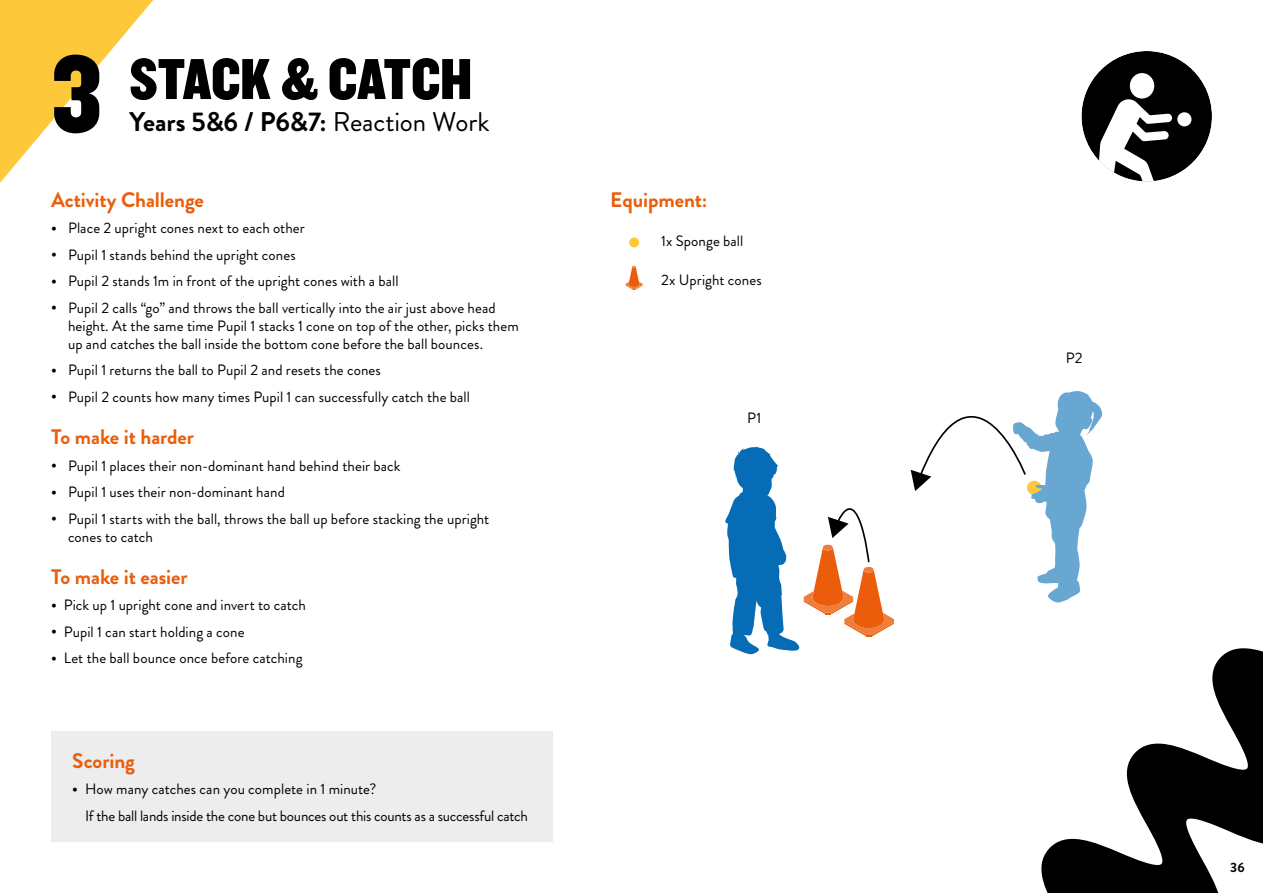
<style>
.page{position:relative;width:1263px;height:893px;background:#fff}
.page>*{position:absolute;margin:0;border:0;box-sizing:border-box;transform-origin:0 0}
.t1{font:112.5px "Knockout 70 Full Welterwt";color:#000}
.t2{font:60px "Knockout 70 Full Welterwt";letter-spacing:-.005em;color:#000}
.t3{font:700 27px "Brandon Grotesque";letter-spacing:-.005em;color:#000}
.t4{font:700 21px "Brandon Grotesque";letter-spacing:-.005em;color:#ea5e0b}
.t5{font:15px/18px "Brandon Grotesque";letter-spacing:.005em;color:#000}
.t6{font:15px/26.5px "Brandon Grotesque";letter-spacing:-.015em;color:#000}
.t7{font:700 13.5px "Brandon Grotesque";color:#000}
.s1{font-weight:400}
.s2{font-weight:700}
</style>
<div class="page">
<svg style="left:0;top:0;width:153px;height:183px"></svg>
<svg style="left:1041px;top:648px;width:222px;height:245px"></svg>
<div style="left:51px;top:732px;width:502px;height:110px;background:#ededed"></div>
<div style="left:1081px;top:51px;width:131px;height:130px;background:#000;border-radius:50%"></div>
<div style="left:1130px;top:73px;width:24px;height:26px;background:#fff;border-radius:50%"></div>
<svg style="left:1081px;top:98px;width:116px;height:83px"></svg>
<svg style="left:911px;top:391px;width:191px;height:212px"></svg>
<svg style="left:725px;top:447px;width:169px;height:208px"></svg>
<svg style="left:629px;top:237px;width:11px;height:11px"></svg>
<svg style="left:626px;top:266px;width:17px;height:24px"></svg>
<h1 class="t1" style="left:51px;top:21px;width:53px">3</h1>
<h2 class="t2" style="left:130px;top:40px;width:344px">STACK &amp; CATCH</h2>
<h3 class="t3" style="left:130px;top:103px;width:361px">Years 5&amp;6 / P6&amp;7: <span class="s1">Reaction Work</span></h3>
<h3 class="t4" style="left:51px;top:185px;width:154px">Activity Challenge</h3>
<p class="t5" style="left:51px;top:219px;width:255px"><span class="s2">•</span> Place 2 upright cones next to each other</p>
<p class="t5" style="left:51px;top:246px;width:246px"><span class="s2">•</span> Pupil 1 stands behind the upright cones</p>
<p class="t5" style="left:51px;top:272px;width:349px"><span class="s2">•</span> Pupil 2 stands 1m in front of the upright cones with a ball</p>
<p class="t5" style="left:68px;top:299px;width:452px;text-indent:-17px"><span class="s2">•</span> Pupil 2 calls “go” and throws the ball vertically into the air just above head height. At the same time Pupil 1 stacks 1 cone on top of the other, picks them up and catches the ball inside the bottom cone before the ball bounces.</p>
<p class="t5" style="left:51px;top:361px;width:331px"><span class="s2">•</span> Pupil 1 returns the ball to Pupil 2 and resets the cones</p>
<p class="t5" style="left:51px;top:388px;width:420px"><span class="s2">•</span> Pupil 2 counts how many times Pupil 1 can successfully catch the ball</p>
<h3 class="t4" style="left:51px;top:422px;width:144px">To make it harder</h3>
<p class="t5" style="left:51px;top:457px;width:351px"><span class="s2">•</span> Pupil 1 places their non-dominant hand behind their back</p>
<p class="t5" style="left:51px;top:483px;width:235px"><span class="s2">•</span> Pupil 1 uses their non-dominant hand</p>
<p class="t5" style="left:68px;top:510px;width:423px;text-indent:-17px"><span class="s2">•</span> Pupil 1 starts with the ball, throws the ball up before stacking the upright cones to catch</p>
<h3 class="t4" style="left:51px;top:562px;width:138px">To make it easier</h3>
<p class="t5" style="left:51px;top:596px;width:256px"><span class="s2">•</span> Pick up 1 upright cone and invert to catch</p>
<p class="t5" style="left:51px;top:623px;width:195px"><span class="s2">•</span> Pupil 1 can start holding a cone</p>
<p class="t5" style="left:51px;top:649px;width:253px"><span class="s2">•</span> Let the ball bounce once before catching</p>
<h3 class="t4" style="left:72px;top:746px;width:64px">Scoring</h3>
<p class="t6" style="left:85px;top:776px;width:444px;text-indent:-13px"><span class="s2">•</span> How many catches can you complete in 1 minute?<br>If the ball lands inside the cone but bounces out this counts as a successful catch</p>
<h3 class="t4" style="left:610px;top:185px;width:99px">Equipment:</h3>
<p class="t5" style="left:661px;top:232px;width:84px">1x Sponge ball</p>
<p class="t5" style="left:661px;top:271px;width:102px">2x Upright cones</p>
<p class="t5" style="left:747px;top:409px;width:16px">P1</p>
<p class="t5" style="left:1066px;top:349px;width:18px">P2</p>
<p class="t7" style="left:1230px;top:858px;width:16px">36</p>
</div>
